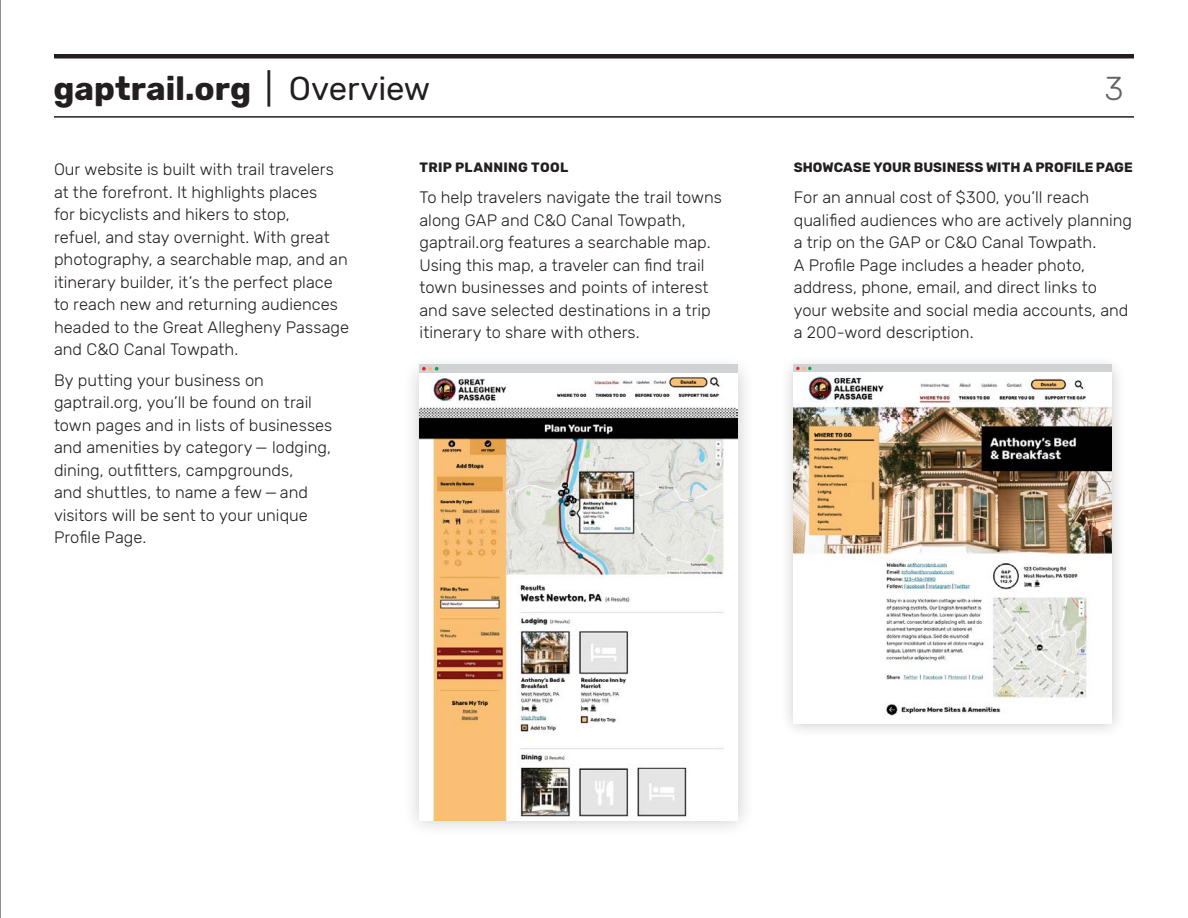
<style>
.page{position:relative;width:1188px;height:918px;background:#fff}
.page>*{position:absolute;margin:0;border:0;box-sizing:border-box;transform-origin:0 0}
.Top_of_Page_Headers{font:700 33px "Rubik";color:#231f20}
.t1{font:300 33px "Rubik";color:#636366}
.Body_Copy{font:300 16.5px/22.5px "Rubik";color:#231f20}
.Heading_3{font:700 13.5px "Rubik";letter-spacing:.005em;color:#231f20}
.Heading_3-2{font:700 13.5px "Rubik";letter-spacing:.025em;color:#231f20}
.s1{font-weight:400}
</style>
<div class="page">
<hr style="left:54px;top:116px;width:1080px;height:2px;background:#231f20">
<hr style="left:54px;top:54px;width:1080px;height:4px;background:#231f20">
<div style="left:402px;top:354px;width:353px;height:484px;background:#231f20;opacity:.25"></div>
<img style="left:420px;top:373px;width:318px;height:447px">
<div style="left:420px;top:364px;width:318px;height:9px;background:#d1d2d4"></div>
<svg style="left:422px;top:367px;width:17px;height:4px"></svg>
<div style="left:779px;top:354px;width:347px;height:384px;background:#231f20;opacity:.25"></div>
<img style="left:794px;top:372px;width:318px;height:352px">
<div style="left:794px;top:364px;width:318px;height:8px;background:#d1d2d4"></div>
<svg style="left:796px;top:367px;width:15px;height:3px"></svg>
<hr style="left:0;top:0;width:1px;height:918px;background:#231f20">
<p class="Top_of_Page_Headers" style="left:53px;top:69px;width:378px">gaptrail.org <span class="s1">| Overview</span></p>
<h1 class="t1" style="left:1104px;top:70px;width:21px">3</h1>
<p class="Body_Copy" style="left:54px;top:159px;width:297px">Our website is built with trail travelers at the forefront. It highlights places<br>for bicyclists and hikers to stop,<br>refuel, and stay overnight. With great photography, a searchable map, and an itinerary builder, it’s the perfect place to reach new and returning audiences headed to the Great Allegheny Passage and C&amp;O Canal Towpath.</p>
<p class="Body_Copy" style="left:54px;top:369px;width:280px">By putting your business on gaptrail.org, you’ll be found on trail town pages and in lists of businesses and amenities by category — lodging, dining, outfitters, campgrounds,<br>and shuttles, to name a few — and visitors will be sent to your unique<br>Profile Page.</p>
<p class="Heading_3-2" style="left:420px;top:160px;width:150px">TRIP PLANNING TOOL</p>
<p class="Body_Copy" style="left:420px;top:187px;width:304px">To help travelers navigate the trail towns along GAP and C&amp;O Canal Towpath, gaptrail.org features a searchable map.<br>Using this map, a traveler can find trail town businesses and points of interest and save selected destinations in a trip itinerary to share with others.</p>
<p class="Heading_3" style="left:794px;top:160px;width:340px">SHOWCASE YOUR BUSINESS WITH A PROFILE PAGE</p>
<p class="Body_Copy" style="left:794px;top:187px;width:340px">For an annual cost of $300, you’ll reach qualified audiences who are actively planning a trip on the GAP or C&amp;O Canal Towpath.<br>A Profile Page includes a header photo, address, phone, email, and direct links to your website and social media accounts, and a 200-word description.</p>
</div>
